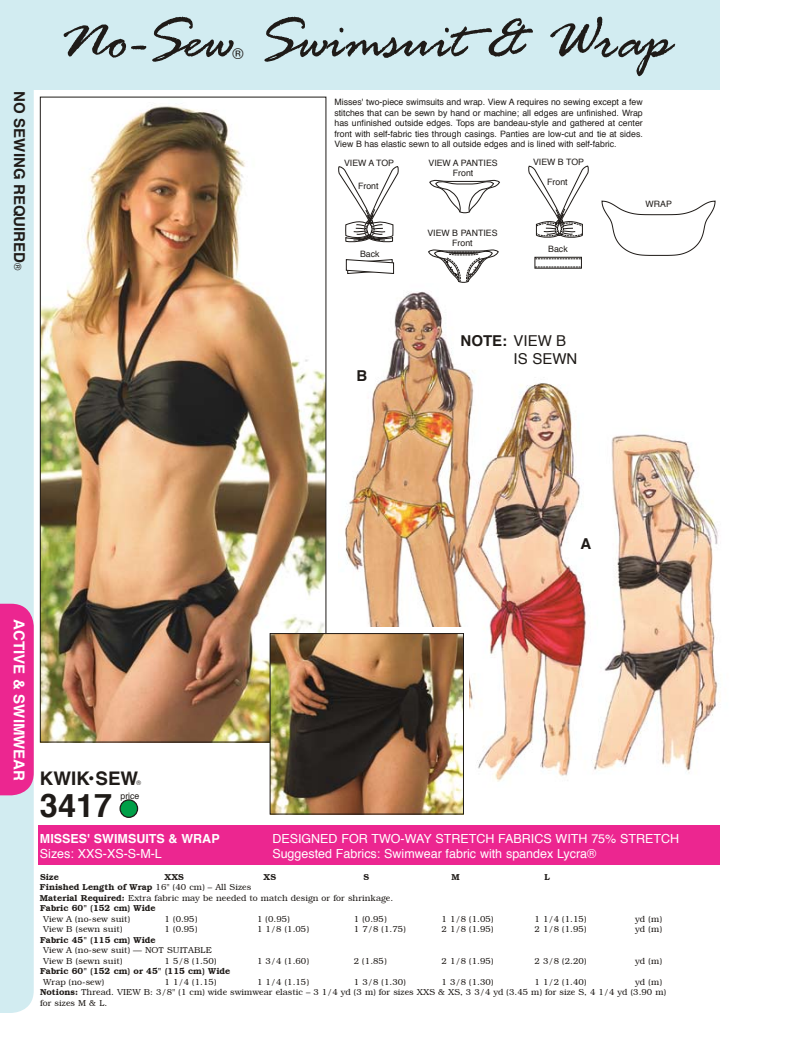
<style>
.page{position:relative;width:810px;height:1058px;background:#fff}
.page>*{position:absolute;margin:0;border:0;box-sizing:border-box;transform-origin:0 0}
.t1{font:62.5px "Rage Italic Plain";color:#1f1b18}
.t2{font:700 32.5px "Helvetica";color:#1f1b18}
.t3{font:700 18.75px "Helvetica";color:#1f1b18}
.t4{font:700 15px "Helvetica";color:#1f1b18}
.t5{font:15px/18px "Helvetica";color:#1f1b18}
.t6{font:700 15px "Helvetica";color:#fff}
.t7{font:12.5px/15px "Helvetica";color:#fff}
.t8{font:700 12.5px "Helvetica";color:#fff}
.t9{font:12.25px "Helvetica";color:#1f1b18}
.t10{font:300 8.75px/10.5px "Bookman";color:#1f1b18}
.t11{font:8.75px/10.5px "Helvetica";color:#1f1b18}
.t12{font:600 8.75px "Bookman";color:#1f1b18}
.t13{font:6.25px "Helvetica";color:#1f1b18}
.s1{font-weight:400;font-size:10px}
.s2{font-weight:700}
.s3{font-weight:600}
</style>
<div class="page">
<img style="left:345px;top:291px;width:376px;height:491px">
<div style="left:274px;top:627px;width:194px;height:181px;background:#fff"></div>
<div style="left:0;top:0;width:720px;height:90px;background:#d2ecf1"></div>
<div style="left:355px;top:368px;width:17px;height:17px;background:#fff"></div>
<div style="left:579px;top:536px;width:14px;height:16px;background:#fff"></div>
<img style="left:42px;top:105px;width:282px;height:635px">
<div style="left:39px;top:825px;width:681px;height:40px;background:#ec2690"></div>
<div style="left:120px;top:800px;width:18px;height:17px;background:#009f47;border-radius:50%"></div>
<div style="left:120px;top:799px;width:18px;height:19px;border:1px solid #1f1b18;border-radius:50%"></div>
<svg style="left:0;top:90px;width:34px;height:922px;background:#d7c4dd"></svg>
<svg style="left:602px;top:200px;width:114px;height:56px"></svg>
<svg style="left:429px;top:180px;width:71px;height:33px"></svg>
<svg style="left:428px;top:249px;width:71px;height:34px"></svg>
<svg style="left:528px;top:166px;width:61px;height:72px"></svg>
<svg style="left:534px;top:257px;width:48px;height:12px"></svg>
<svg style="left:338px;top:166px;width:60px;height:77px"></svg>
<svg style="left:346px;top:259px;width:48px;height:15px"></svg>
<img style="left:272px;top:635px;width:190px;height:177px">
<div style="left:270px;top:633px;width:194px;height:181px;border:1px solid #1f1b18"></div>
<h3 class="t4" style="left:30px;top:91px;width:181px;rotate:90deg">NO SEWING REQUIRED<span class="s1">®</span></h3>
<h1 class="t1" style="left:61px;top:1px;width:173px">No-Sew</h1>
<h3 class="t5" style="left:232px;top:46px;width:13px">®</h3>
<h1 class="t1" style="left:262px;top:1px;width:410px">Swimsuit &amp; Wrap</h1>
<p class="t11" style="left:335px;top:97px;width:310px;text-align:justify">Misses' two-piece swimsuits and wrap. View A requires no sewing except a few stitches that can be sewn by hand or machine; all edges are unfinished. Wrap has unfinished outside edges. Tops are bandeau-style and gathered at center front with self-fabric ties through casings. Panties are low-cut and tie at sides.<br>View B has elastic sewn to all outside edges and is lined with self-fabric.</p>
<h3 class="t9" style="left:581px;top:115px;width:29px">3417</h3>
<p class="t11" style="left:344px;top:158px;width:21px">VIEWA</p>
<p class="t11" style="left:376px;top:158px;width:7px">Top</p>
<p class="t11" style="left:453px;top:158px;width:36px;text-indent:8px">Panties<br>Front</p>
<p class="t11" style="left:429px;top:158px;width:21px">VIEWA</p>
<p class="t11" style="left:533px;top:157px;width:21px">VIEWB</p>
<p class="t11" style="left:566px;top:157px;width:7px">Top</p>
<p class="t11" style="left:358px;top:181px;width:22px">Front</p>
<p class="t11" style="left:547px;top:177px;width:22px">Front</p>
<p class="t11" style="left:646px;top:199px;width:28px">WRAP</p>
<p class="t11" style="left:360px;top:249px;width:21px">Back</p>
<p class="t11" style="left:452px;top:228px;width:37px;text-indent:8px">Panties<br>Front</p>
<p class="t11" style="left:427px;top:228px;width:21px">VIEWB</p>
<p class="t11" style="left:548px;top:244px;width:21px">Back</p>
<h3 class="t4" style="left:357px;top:366px;width:12px">B</h3>
<h3 class="t5" style="left:514px;top:332px;width:65px;text-indent:-53px"><span class="s2">NOTE:</span> VIEWB<br>IS SEWN</h3>
<h3 class="t4" style="left:581px;top:533px;width:12px">A</h3>
<h3 class="t6" style="left:29px;top:619px;width:163px;rotate:90deg">ACTIVE &amp; SWIMWEAR</h3>
<h3 class="t3" style="left:40px;top:765px;width:100px">KWIK•SEW</h3>
<p class="t13" style="left:136px;top:778px;width:6px">®</p>
<h2 class="t2" style="left:40px;top:783px;width:74px">3417</h2>
<h3 class="t8" style="left:40px;top:829px;width:181px">MISSES' SWIMSUITS &amp; WRAP</h3>
<h3 class="t7" style="left:40px;top:846px;width:123px">Sizes: XXS-XS-S-M-L</h3>
<p class="t11" style="left:120px;top:790px;width:20px">price</p>
<h3 class="t7" style="left:272px;top:831px;width:408px">DESIGNED FOR two-way stretch fabri cs with 75% stretch<br>Suggested Fabrics: Swimwear fabric with spandex Lycra®</h3>
<p class="t12" style="left:40px;top:871px;width:20px">Size</p>
<p class="t12" style="left:165px;top:871px;width:21px">XXS</p>
<p class="t12" style="left:264px;top:871px;width:14px">XS</p>
<p class="t12" style="left:364px;top:871px;width:7px">S</p>
<p class="t12" style="left:451px;top:871px;width:10px">M</p>
<p class="t12" style="left:544px;top:871px;width:7px">L</p>
<p class="t10" style="left:40px;top:882px;width:355px"><span class="s3">Finished Length of Wrap</span> 16" (40 cm) – All Sizes<br><span class="s3">Material Required:</span> Extra fabric may be needed to match design or for shrinkage.<br><span class="s3">Fabric 60" (152 cm) Wide</span></p>
<p class="t10" style="left:43px;top:913px;width:89px">View A (no-sew suit)</p>
<p class="t10" style="left:165px;top:913px;width:34px">1 (0.95)</p>
<p class="t10" style="left:257px;top:913px;width:34px">1 (0.95)</p>
<p class="t10" style="left:354px;top:913px;width:34px">1 (0.95)</p>
<p class="t10" style="left:442px;top:913px;width:54px">1 1/8 (1.05)</p>
<p class="t10" style="left:535px;top:913px;width:54px">1 1/4 (1.15)</p>
<p class="t10" style="left:635px;top:913px;width:28px">yd (m)</p>
<p class="t10" style="left:43px;top:924px;width:81px">View B (sewn suit)</p>
<p class="t10" style="left:165px;top:924px;width:34px">1 (0.95)</p>
<p class="t10" style="left:257px;top:924px;width:54px">1 1/8 (1.05)</p>
<p class="t10" style="left:354px;top:924px;width:54px">1 7/8 (1.75)</p>
<p class="t10" style="left:442px;top:924px;width:54px">2 1/8 (1.95)</p>
<p class="t10" style="left:535px;top:924px;width:54px">2 1/8 (1.95)</p>
<p class="t10" style="left:635px;top:924px;width:28px">yd (m)</p>
<p class="t12" style="left:40px;top:934px;width:117px">Fabric 45" (115 cm) Wide</p>
<p class="t10" style="left:43px;top:945px;width:170px">View A (no-sew suit) — NOT SUITABLE<br>View B (sewn suit)</p>
<p class="t10" style="left:165px;top:955px;width:54px">1 5/8 (1.50)</p>
<p class="t10" style="left:257px;top:955px;width:54px">1 3/4 (1.60)</p>
<p class="t10" style="left:354px;top:955px;width:34px">2 (1.85)</p>
<p class="t10" style="left:442px;top:955px;width:54px">2 1/8 (1.95)</p>
<p class="t10" style="left:535px;top:955px;width:54px">2 3/8 (2.20)</p>
<p class="t10" style="left:635px;top:955px;width:28px">yd (m)</p>
<p class="t12" style="left:40px;top:965px;width:192px">Fabric 60" (152 cm) or 45" (115 cm) Wide</p>
<p class="t10" style="left:43px;top:976px;width:63px">Wrap (no-sew)</p>
<p class="t10" style="left:165px;top:976px;width:54px">1 1/4 (1.15)</p>
<p class="t10" style="left:257px;top:976px;width:54px">1 1/4 (1.15)</p>
<p class="t10" style="left:354px;top:976px;width:54px">1 3/8 (1.30)</p>
<p class="t10" style="left:442px;top:976px;width:54px">1 3/8 (1.30)</p>
<p class="t10" style="left:535px;top:976px;width:54px">1 1/2 (1.40)</p>
<p class="t10" style="left:40px;top:976px;width:628px;text-indent:595px">yd (m)<br><span class="s3">Notions:</span> Thread. VIEW B: 3/8" (1 cm) wide swimwear elastic – 3 1/4 yd (3 m) for sizes XXS &amp; XS, 3 3/4 yd (3.45 m) for size S, 4 1/4 yd (3.90 m) for sizes M &amp; L.</p>
</div>
